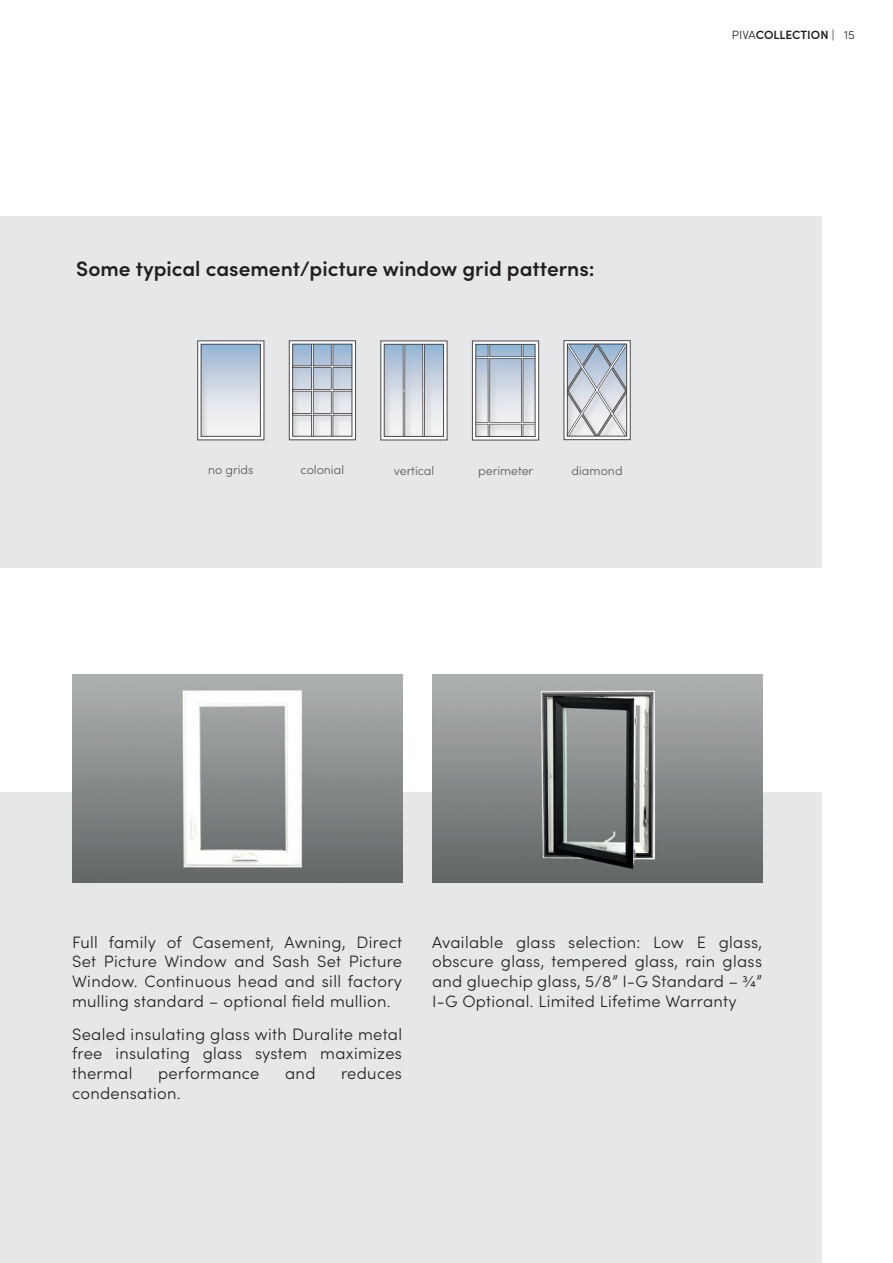
<style>
.page{position:relative;width:893px;height:1263px;background:#fff}
.page>*{position:absolute;margin:0;border:0;box-sizing:border-box;transform-origin:0 0}
.t1{font:600 21px "Sofia Pro";color:#231f20}
.t2{font:300 16.5px/19.8px "Sofia Pro";letter-spacing:.02em;color:#231f20;text-align:justify}
.t3{font:300 12.45px "Sofia Pro";color:#57585a}
.t4{font:600 12px "Sofia Pro";color:#231f20}
.s1{font-weight:300}
</style>
<div class="page">
<div style="left:0;top:216px;width:822px;height:351px;background:#e6e7e9"></div>
<div style="left:0;top:792px;width:822px;height:471px;background:#e6e7e9"></div>
<img style="left:72px;top:674px;width:330px;height:208px">
<img style="left:432px;top:674px;width:330px;height:208px">
<svg style="left:288px;top:340px;width:68px;height:101px"></svg>
<hr style="left:311px;top:390px;width:3px;height:46px;background:#231f20">
<hr style="left:331px;top:390px;width:2px;height:46px;background:#231f20">
<hr style="left:293px;top:413px;width:59px;height:2px;background:#231f20">
<hr style="left:293px;top:414px;width:58px;height:1px;background:#fff">
<hr style="left:311px;top:345px;width:3px;height:45px;background:#231f20">
<hr style="left:331px;top:345px;width:2px;height:45px;background:#231f20">
<hr style="left:293px;top:366px;width:59px;height:2px;background:#231f20">
<hr style="left:293px;top:366px;width:58px;height:1px;background:#fff">
<hr style="left:293px;top:389px;width:59px;height:2px;background:#231f20">
<hr style="left:293px;top:390px;width:58px;height:1px;background:#fff">
<hr style="left:312px;top:345px;width:1px;height:45px;background:#fff">
<hr style="left:332px;top:345px;width:1px;height:45px;background:#fff">
<hr style="left:312px;top:390px;width:1px;height:46px;background:#fff">
<hr style="left:332px;top:390px;width:1px;height:46px;background:#fff">
<svg style="left:197px;top:340px;width:68px;height:101px"></svg>
<svg style="left:471px;top:340px;width:69px;height:101px"></svg>
<hr style="left:476px;top:422px;width:59px;height:2px;background:#231f20">
<hr style="left:476px;top:356px;width:59px;height:3px;background:#231f20">
<hr style="left:488px;top:345px;width:2px;height:91px;background:#231f20">
<hr style="left:521px;top:345px;width:2px;height:91px;background:#231f20">
<hr style="left:488px;top:345px;width:1px;height:91px;background:#fff">
<hr style="left:522px;top:345px;width:1px;height:91px;background:#fff">
<hr style="left:476px;top:423px;width:59px;height:1px;background:#fff">
<hr style="left:476px;top:357px;width:59px;height:1px;background:#fff">
<svg style="left:563px;top:340px;width:68px;height:101px"></svg>
<svg style="left:380px;top:340px;width:68px;height:101px"></svg>
<hr style="left:403px;top:390px;width:2px;height:46px;background:#231f20">
<hr style="left:422px;top:390px;width:3px;height:46px;background:#231f20">
<hr style="left:403px;top:345px;width:2px;height:45px;background:#231f20">
<hr style="left:422px;top:345px;width:3px;height:45px;background:#231f20">
<hr style="left:403px;top:345px;width:1px;height:46px;background:#fff">
<hr style="left:423px;top:345px;width:1px;height:46px;background:#fff">
<hr style="left:403px;top:390px;width:1px;height:46px;background:#fff">
<hr style="left:423px;top:390px;width:1px;height:46px;background:#fff">
<p class="t1" style="left:76px;top:253px;width:520px">Some typical casement/picture window grid patterns:</p>
<p class="t3" style="left:208px;top:461px;width:47px">no grids</p>
<p class="t3" style="left:301px;top:461px;width:45px">colonial</p>
<p class="t3" style="left:394px;top:461px;width:42px">vertical</p>
<p class="t3" style="left:478px;top:461px;width:57px">perimeter</p>
<p class="t3" style="left:572px;top:461px;width:53px">diamond</p>
<p class="t4" style="left:732px;top:25px;width:124px"><span class="s1">PIVA</span>COLLECTION <span class="s1">| 15</span></p>
<p class="t2" style="left:72px;top:931px;width:332px">Full family of Casement, Awning, Direct Set Picture Window and Sash Set Picture Window. Continuous head and sill factory mulling standard – optional field mullion.</p>
<p class="t2" style="left:72px;top:1023px;width:332px">Sealed insulating glass with Duralite metal free insulating glass system maximizes thermal</p>
<p class="t2" style="left:158px;top:1062px;width:103px">performance</p>
<p class="t2" style="left:285px;top:1062px;width:32px">and</p>
<p class="t2" style="left:341px;top:1062px;width:62px">reduces</p>
<p class="t2" style="left:72px;top:1082px;width:110px">condensation.</p>
<p class="t2" style="left:432px;top:931px;width:332px">Available glass selection: Low E glass, obscure glass, tempered glass, rain glass and gluechip glass, 5/8” I-G Standard – ¾” I-G Optional. Limited Lifetime Warranty</p>
</div>
